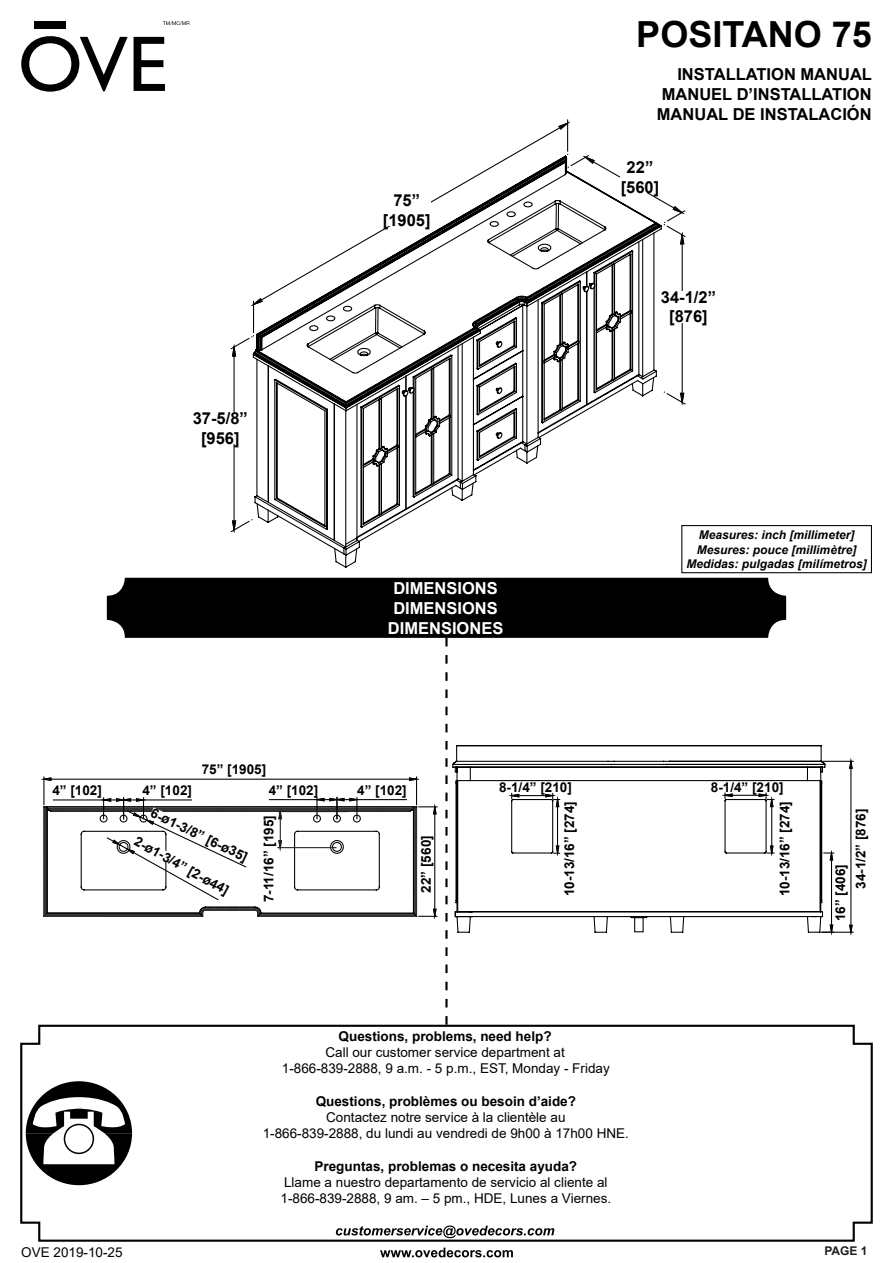
<style>
.page{position:relative;width:893px;height:1263px;background:#fff}
.page>*{position:absolute;margin:0;border:0;box-sizing:border-box;transform-origin:0 0}
.t1{font:700 36px "Arial";color:#000}
.t2{font:700 16.5px "Arial";color:#000}
.t3{font:700 16.5px "Arial";color:#fff}
.t4{font:13.5px "Arial";color:#000}
.t5{font:700 13.5px "Arial";color:#000}
.t6{font:italic 700 12px "Arial";color:#000}
.t7{font:700 12px "Arial";color:#231f20}
</style>
<div class="page">
<svg style="left:257px;top:510px;width:158px;height:47px"></svg>
<svg style="left:253px;top:119px;width:337px;height:391px"></svg>
<svg style="left:558px;top:120px;width:15px;height:11px"></svg>
<svg style="left:250px;top:153px;width:319px;height:184px"></svg>
<svg style="left:230px;top:336px;width:23px;height:197px"></svg>
<svg style="left:567px;top:154px;width:119px;height:255px"></svg>
<svg style="left:21px;top:36px;width:107px;height:56px"></svg>
<svg style="left:134px;top:37px;width:31px;height:54px"></svg>
<div style="left:34px;top:21px;width:32px;height:7px;background:#000"></div>
<svg style="left:163px;top:21px;width:26px;height:4px"></svg>
<div style="left:681px;top:525px;width:191px;height:48px;border:1px solid #000"></div>
<div style="left:107px;top:578px;width:679px;height:60px;background:#000;border-radius:18px"></div>
<svg style="left:445px;top:638px;width:3px;height:386px"></svg>
<svg style="left:20px;top:1024px;width:853px;height:218px"></svg>
<svg style="left:26px;top:1081px;width:106px;height:104px"></svg>
<svg style="left:64px;top:1124px;width:30px;height:30px"></svg>
<div style="left:65px;top:1125px;width:28px;height:27px;background:#fff;border-radius:50%"></div>
<svg style="left:380px;top:1247px;width:133px;height:10px"></svg>
<div style="left:383px;top:194px;width:48px;height:32px;background:#fff"></div>
<div style="left:661px;top:291px;width:55px;height:31px;background:#fff"></div>
<div style="left:621px;top:161px;width:38px;height:32px;background:#fff"></div>
<div style="left:193px;top:412px;width:55px;height:32px;background:#fff"></div>
<svg style="left:452px;top:745px;width:370px;height:188px"></svg>
<svg style="left:505px;top:755px;width:349px;height:181px"></svg>
<svg style="left:41px;top:776px;width:396px;height:144px"></svg>
<p class="t2" style="left:193px;top:407px;width:57px">37-5/8”</p>
<p class="t2" style="left:201px;top:427px;width:40px">[956]</p>
<p class="t2" style="left:393px;top:189px;width:28px">75”</p>
<p class="t2" style="left:383px;top:209px;width:49px">[1905]</p>
<p class="t3" style="left:393px;top:577px;width:106px">DIMENSIONS</p>
<p class="t3" style="left:393px;top:596px;width:106px">DIMENSIONS</p>
<p class="t3" style="left:388px;top:616px;width:117px">DIMENSIONES</p>
<p class="t1" style="left:636px;top:9px;width:237px">POSITANO 75</p>
<p class="t2" style="left:677px;top:63px;width:196px">INSTALLATION MANUAL</p>
<p class="t2" style="left:662px;top:82px;width:211px">MANUEL D’INSTALLATION</p>
<p class="t2" style="left:657px;top:102px;width:216px">MANUAL DE INSTALACIÓN</p>
<p class="t2" style="left:627px;top:155px;width:28px">22”</p>
<p class="t2" style="left:621px;top:175px;width:40px">[560]</p>
<p class="t2" style="left:661px;top:285px;width:57px">34-1/2”</p>
<p class="t2" style="left:669px;top:305px;width:40px">[876]</p>
<p class="t6" style="left:699px;top:527px;width:157px">Measures: inch [millimeter]</p>
<p class="t6" style="left:697px;top:541px;width:161px">Mesures: pouce [millimètre]</p>
<p class="t6" style="left:687px;top:556px;width:182px">Medidas: pulgadas [milímetros]</p>
<p class="t5" style="left:52px;top:781px;width:51px">4” [102]</p>
<p class="t5" style="left:142px;top:781px;width:51px">4” [102]</p>
<p class="t5" style="left:202px;top:759px;width:66px">75” [1905]</p>
<p class="t5" style="left:269px;top:781px;width:51px">4” [102]</p>
<p class="t5" style="left:357px;top:781px;width:51px">4” [102]</p>
<p class="t5" style="left:155px;top:804px;width:107px;rotate:25deg">6-ø1-3/8” [6-ø35]</p>
<p class="t5" style="left:140px;top:831px;width:107px;rotate:29deg">2-ø1-3/4” [2-ø44]</p>
<p class="t5" style="left:259px;top:902px;width:89px;rotate:-90deg">7-11/16” [195]</p>
<p class="t5" style="left:417px;top:892px;width:59px;rotate:-90deg">22” [560]</p>
<p class="t5" style="left:499px;top:778px;width:74px">8-1/4” [210]</p>
<p class="t5" style="left:711px;top:778px;width:74px">8-1/4” [210]</p>
<p class="t5" style="left:560px;top:896px;width:97px;rotate:-90deg">10-13/16” [274]</p>
<p class="t5" style="left:851px;top:889px;width:82px;rotate:-90deg">34-1/2” [876]</p>
<p class="t5" style="left:775px;top:896px;width:97px;rotate:-90deg">10-13/16” [274]</p>
<p class="t5" style="left:831px;top:921px;width:59px;rotate:-90deg">16” [406]</p>
<p class="t4" style="left:21px;top:1243px;width:103px">OVE 2019-10-25</p>
<p class="t5" style="left:339px;top:1027px;width:215px">Questions, problems, need help?</p>
<p class="t4" style="left:325px;top:1043px;width:241px">Call our customer service department at</p>
<p class="t4" style="left:282px;top:1059px;width:329px">1-866-839-2888, 9 a.m. - 5 p.m., EST, Monday - Friday</p>
<p class="t5" style="left:316px;top:1091px;width:262px">Questions, problèmes ou besoin d’aide?</p>
<p class="t4" style="left:326px;top:1108px;width:241px">Contactez notre service à la clientèle au</p>
<p class="t4" style="left:263px;top:1124px;width:368px">1-866-839-2888, du lundi au vendredi de 9h00 à 17h00 HNE.</p>
<p class="t5" style="left:315px;top:1156px;width:264px">Preguntas, problemas o necesita ayuda?</p>
<p class="t4" style="left:284px;top:1173px;width:325px">Llame a nuestro departamento de servicio al cliente al</p>
<p class="t4" style="left:280px;top:1189px;width:332px">1-866-839-2888, 9 am. – 5 pm., HDE, Lunes a Viernes.</p>
<p class="t7" style="left:824px;top:1242px;width:45px">PAGE 1</p>
</div>
